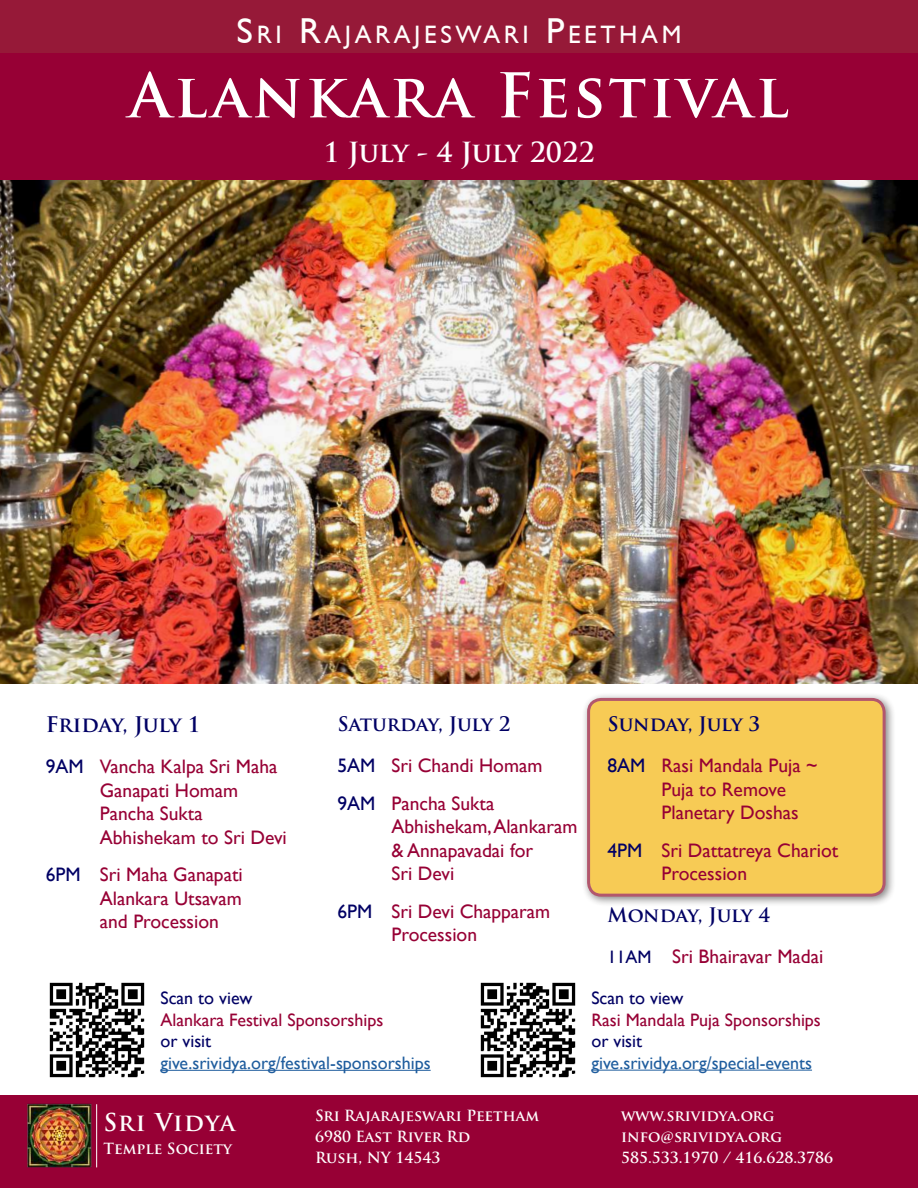
<style>
.page{position:relative;width:918px;height:1188px;background:#fff}
.page>*{position:absolute;margin:0;border:0;box-sizing:border-box;transform-origin:0 0}
.t1{font:700 60px "Trajan Pro";letter-spacing:.05em;color:#fff}
.t2{font:700 27px "Trajan Pro";color:#fff}
.t3{font:25.2px "Gill Sans";letter-spacing:.145em;color:#fffefc}
.t4{font:700 24px "Trajan Pro";letter-spacing:.04em;color:#fff}
.t5{font:700 21px "Trajan Pro";letter-spacing:-.01em;color:#010064}
.t6{font:19.5px/23.4px "Gill Sans";color:#970035}
.t7{font:700 19.5px "Trajan Pro";letter-spacing:-.01em;color:#010064}
.t8{font:18px "Gill Sans";color:#1f5d9e}
.t9{font:18px "Gill Sans";color:#970035}
.t10{font:18px "Gill Sans";color:#010064}
.t11{font:700 15px/21px "Trajan Pro";color:#fff}
.s1{font-size:36px}
.s2{color:#010064}
.s3{font-size:18px;color:#010064}
</style>
<div class="page">
<div style="left:581px;top:692px;width:315px;height:215px;background:#221f1f;opacity:.75"></div>
<div style="left:589px;top:699px;width:295px;height:196px;background:#f7cb55;border-radius:13px"></div>
<div style="left:587px;top:698px;width:299px;height:199px;border:3px solid #961938;border-radius:13px"></div>
<div style="left:0;top:0;width:918px;height:58px;background:#961938"></div>
<div style="left:0;top:53px;width:918px;height:128px;background:#970035"></div>
<div style="left:0;top:1096px;width:302px;height:92px;background:#970035"></div>
<div style="left:302px;top:1096px;width:306px;height:92px;background:#970035"></div>
<div style="left:608px;top:1096px;width:310px;height:92px;background:#970035"></div>
<img style="left:0;top:181px;width:918px;height:502px">
<img style="left:16px;top:1095px;width:83px;height:73px">
<hr style="left:96px;top:1104px;width:1px;height:63px;background:#fff">
<img style="left:49px;top:982px;width:96px;height:96px">
<hr style="left:161px;top:1070px;width:270px;height:1px;background:#1f5d9e">
<img style="left:480px;top:982px;width:96px;height:96px">
<hr style="left:591px;top:1070px;width:221px;height:1px;background:#1f5d9e">
<p class="t3" style="left:237px;top:24px;width:446px"><span class="s1">S</span>RI <span class="s1">R</span>AJARAJESWARI <span class="s1">P</span>EETHAM</p>
<h1 class="t1" style="left:129px;top:71px;width:661px">Alankara Festival</h1>
<h2 class="t2" style="left:323px;top:142px;width:273px">1 July - 4 July 2022</h2>
<p class="t5" style="left:46px;top:716px;width:156px">Friday, July 1</p>
<p class="t6" style="left:100px;top:757px;width:188px;text-indent:-54px"><span class="s2">9AM</span> Vancha Kalpa Sri Maha<br>Ganapati Homam<br>Pancha Sukta<br>Abhishekam to Sri Devi</p>
<p class="t6" style="left:100px;top:865px;width:144px;text-align:justify;text-indent:-54px"><span class="s2">6PM</span> Sri Maha Ganapati Alankara Utsavam and Procession</p>
<p class="t7" style="left:338px;top:716px;width:175px">Saturday, July 2</p>
<p class="t6" style="left:338px;top:748px;width:206px;line-height:37.8px"><span class="s2">5AM</span> Sri Chandi Homam<br><span class="s2">9AM</span> Pancha Sukta</p>
<p class="t6" style="left:391px;top:817px;width:187px">Abhishekam, Alankaram &amp; Annapavadai for<br>Sri Devi</p>
<p class="t6" style="left:391px;top:901px;width:160px;text-indent:-54px"><span class="s2">6PM</span> Sri Devi Chapparam<br>Procession</p>
<p class="t10" style="left:160px;top:991px;width:93px">Scan to view</p>
<p class="t9" style="left:160px;top:1012px;width:224px">Alankara Festival Sponsorships</p>
<p class="t10" style="left:160px;top:1034px;width:52px">or visit</p>
<p class="t8" style="left:160px;top:1055px;width:272px">give.srividya.org/festival-sponsorships</p>
<p class="t7" style="left:608px;top:716px;width:154px">Sunday, July 3</p>
<p class="t6" style="left:661px;top:755px;width:157px;text-indent:-54px"><span class="s2">8AM</span> Rasi Mandala Puja ~<br>Puja to Remove<br>Planetary Doshas</p>
<p class="t6" style="left:661px;top:840px;width:178px;text-indent:-54px"><span class="s2">4PM</span> Sri Dattatreya Chariot<br>Procession</p>
<p class="t7" style="left:608px;top:907px;width:164px">Monday, July 4</p>
<p class="t6" style="left:608px;top:946px;width:217px"><span class="s3">11AM</span> Sri Bhairavar Madai</p>
<p class="t10" style="left:591px;top:990px;width:93px">Scan to view</p>
<p class="t9" style="left:591px;top:1012px;width:231px">Rasi Mandala Puja Sponsorships</p>
<p class="t10" style="left:591px;top:1034px;width:52px">or visit</p>
<p class="t8" style="left:591px;top:1055px;width:222px">give.srividya.org/special-events</p>
<p class="t4" style="left:104px;top:1112px;width:133px">Sri Vidya</p>
<p class="t11" style="left:104px;top:1140px;width:130px">Temple Society</p>
<p class="t11" style="left:315px;top:1106px;width:226px">Sri Rajarajeswari Peetham<br>6980 East River Rd<br>Rush, NY 14543</p>
<p class="t11" style="left:621px;top:1106px;width:214px">www.srividya.org info@srividya.org<br>585.533.1970 / 416.628.3786</p>
</div>
